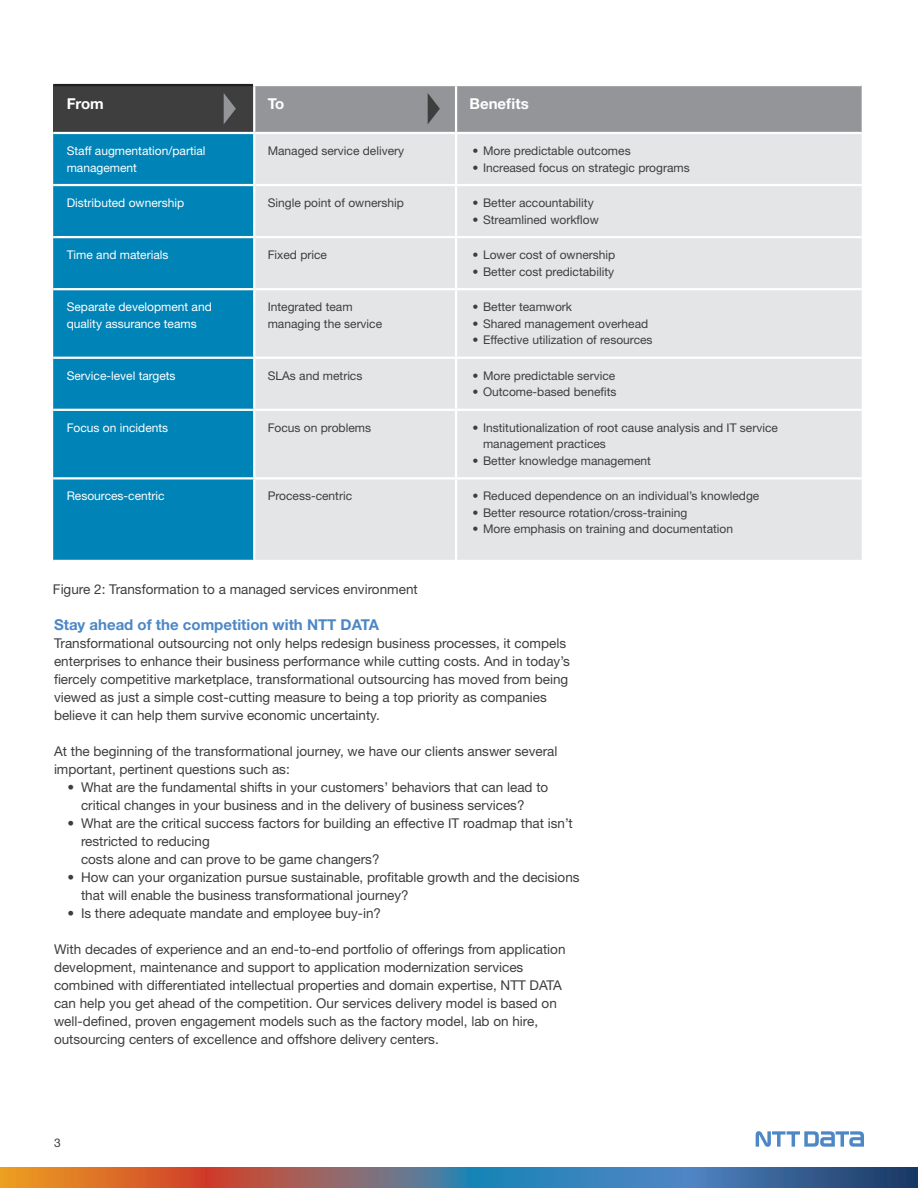
<style>
.page{position:relative;width:918px;height:1188px;background:#fff}
.page>*{position:absolute;margin:0;border:0;box-sizing:border-box;transform-origin:0 0}
.Body_Heading{font:700 15px "Helvetica Neue LT Std";color:#4d87c6}
.t1{font:700 15px "Helvetica Neue LT Std";color:#fff}
.Body_Copy{font:13.5px/18px "Helvetica Neue LT Std";color:#3e3e3f}
.t2{font:12px/16.5px "Helvetica Neue LT Std";color:#3e3e3f}
.t3{font:12px/16.5px "Helvetica Neue LT Std";color:#fff}
</style>
<div class="page">
<svg style="left:756px;top:1131px;width:108px;height:16px"></svg>
<svg style="left:0;top:1167px;width:918px;height:21px;background:#736d78"></svg>
<div style="left:53px;top:85px;width:201px;height:48px;background:#3e3e3f"></div>
<svg style="left:53px;top:134px;width:200px;height:426px;background:#0585b7"></svg>
<div style="left:255px;top:134px;width:607px;height:426px;background:#e4e5e7"></div>
<hr style="left:53px;top:84px;width:200px;height:2px;background:#231f20">
<hr style="left:253px;top:84px;width:203px;height:2px;background:#fff">
<hr style="left:253px;top:86px;width:2px;height:46px;background:#fff">
<hr style="left:455px;top:134px;width:2px;height:50px;background:#fff">
<hr style="left:53px;top:184px;width:201px;height:2px;background:#fff">
<hr style="left:254px;top:184px;width:202px;height:2px;background:#fff">
<hr style="left:456px;top:184px;width:406px;height:2px;background:#fff">
<hr style="left:455px;top:186px;width:2px;height:50px;background:#fff">
<hr style="left:53px;top:236px;width:201px;height:2px;background:#fff">
<hr style="left:254px;top:236px;width:202px;height:2px;background:#fff">
<hr style="left:456px;top:236px;width:406px;height:2px;background:#fff">
<hr style="left:455px;top:238px;width:2px;height:50px;background:#fff">
<hr style="left:53px;top:288px;width:201px;height:2px;background:#fff">
<hr style="left:254px;top:288px;width:202px;height:2px;background:#fff">
<hr style="left:456px;top:288px;width:406px;height:2px;background:#fff">
<hr style="left:455px;top:290px;width:2px;height:67px;background:#fff">
<hr style="left:53px;top:357px;width:201px;height:2px;background:#fff">
<hr style="left:254px;top:357px;width:202px;height:2px;background:#fff">
<hr style="left:456px;top:357px;width:406px;height:2px;background:#fff">
<hr style="left:455px;top:359px;width:2px;height:50px;background:#fff">
<hr style="left:53px;top:409px;width:201px;height:2px;background:#fff">
<hr style="left:254px;top:409px;width:202px;height:2px;background:#fff">
<hr style="left:456px;top:409px;width:406px;height:2px;background:#fff">
<hr style="left:455px;top:411px;width:2px;height:66px;background:#fff">
<hr style="left:53px;top:477px;width:201px;height:3px;background:#fff">
<hr style="left:254px;top:477px;width:202px;height:3px;background:#fff">
<hr style="left:456px;top:477px;width:406px;height:3px;background:#fff">
<hr style="left:455px;top:480px;width:2px;height:80px;background:#fff">
<hr style="left:53px;top:132px;width:201px;height:2px;background:#fff">
<svg style="left:224px;top:93px;width:12px;height:31px"></svg>
<svg style="left:254px;top:85px;width:608px;height:48px;background:#989a9c"></svg>
<p class="t1" style="left:67px;top:95px;width:39px">From</p>
<p class="t1" style="left:268px;top:95px;width:18px">To</p>
<p class="t1" style="left:470px;top:95px;width:61px">Benefits</p>
<p class="t3" style="left:67px;top:142px;width:140px">Staff augmentation/partial management</p>
<p class="t2" style="left:268px;top:142px;width:138px">Managed service delivery</p>
<p class="t2" style="left:473px;top:142px;width:160px">• More predictable outcomes</p>
<p class="t2" style="left:473px;top:159px;width:219px">• Increased focus on strategic programs</p>
<p class="t3" style="left:67px;top:194px;width:119px">Distributed ownership</p>
<p class="t2" style="left:268px;top:194px;width:138px">Single point of ownership</p>
<p class="t2" style="left:473px;top:194px;width:123px">• Better accountability</p>
<p class="t2" style="left:473px;top:211px;width:128px">• Streamlined workflow</p>
<p class="t3" style="left:67px;top:247px;width:103px">Time and materials</p>
<p class="t2" style="left:268px;top:247px;width:61px">Fixed price</p>
<p class="t2" style="left:473px;top:247px;width:144px">• Lower cost of ownership</p>
<p class="t2" style="left:473px;top:263px;width:143px">• Better cost predictability</p>
<p class="t3" style="left:67px;top:299px;width:147px">Separate development and quality assurance teams</p>
<p class="t2" style="left:268px;top:299px;width:116px">Integrated team managing the service</p>
<p class="t2" style="left:473px;top:299px;width:101px">• Better teamwork</p>
<p class="t2" style="left:473px;top:315px;width:177px">• Shared management overhead</p>
<p class="t2" style="left:473px;top:332px;width:182px">• Effective utilization of resources</p>
<p class="t3" style="left:67px;top:367px;width:110px">Service-level targets</p>
<p class="t2" style="left:268px;top:367px;width:96px">SLAs and metrics</p>
<p class="t2" style="left:473px;top:367px;width:144px">• More predictable service</p>
<p class="t2" style="left:473px;top:384px;width:145px">• Outcome-based benefits</p>
<p class="t3" style="left:67px;top:419px;width:103px">Focus on incidents</p>
<p class="t2" style="left:268px;top:419px;width:105px">Focus on problems</p>
<p class="t2" style="left:483px;top:419px;width:296px;text-indent:-10px">• Institutionalization of root cause analysis and IT service management practices</p>
<p class="t2" style="left:473px;top:452px;width:180px">• Better knowledge management</p>
<p class="t3" style="left:67px;top:488px;width:100px">Resources-centric</p>
<p class="t2" style="left:268px;top:488px;width:86px">Process-centric</p>
<p class="t2" style="left:473px;top:488px;width:288px">• Reduced dependence on an individual’s knowledge</p>
<p class="t2" style="left:473px;top:504px;width:216px">• Better resource rotation/cross-training</p>
<p class="t2" style="left:473px;top:521px;width:262px">• More emphasis on training and documentation</p>
<p class="Body_Copy" style="left:53px;top:580px;width:366px">Figure 2: Transformation to a managed services environment</p>
<p class="Body_Heading" style="left:54px;top:615px;width:327px">Stay ahead of the competition with NTT DATA</p>
<p class="Body_Copy" style="left:54px;top:634px;width:517px">Transformational outsourcing not only helps redesign business processes, it compels enterprises to enhance their business performance while cutting costs. And in today’s fiercely competitive marketplace, transformational outsourcing has moved from being viewed as just a simple cost-cutting measure to being a top priority as companies believe it can help them survive economic uncertainty.</p>
<p class="Body_Copy" style="left:54px;top:742px;width:505px">At the beginning of the transformational journey, we have our clients answer several important, pertinent questions such as:</p>
<p class="Body_Copy" style="left:81px;top:778px;width:469px;text-indent:-14px">• What are the fundamental shifts in your customers’ behaviors that can lead to critical changes in your business and in the delivery of business services?</p>
<p class="Body_Copy" style="left:81px;top:814px;width:493px;text-indent:-14px">• What are the critical success factors for building an effective IT roadmap that isn’t restricted to reducing<br>costs alone and can prove to be game changers?</p>
<p class="Body_Copy" style="left:81px;top:868px;width:500px;text-indent:-14px">• How can your organization pursue sustainable, profitable growth and the decisions that will enable the business transformational journey?</p>
<p class="Body_Copy" style="left:68px;top:904px;width:315px">• Is there adequate mandate and employee buy-in?</p>
<p class="Body_Copy" style="left:54px;top:940px;width:513px">With decades of experience and an end-to-end portfolio of offerings from application development, maintenance and support to application modernization services combined with differentiated intellectual properties and domain expertise, NTT DATA can help you get ahead of the competition. Our services delivery model is based on well-defined, proven engagement models such as the factory model, lab on hire, outsourcing centers of excellence and offshore delivery centers.</p>
<p class="t2" style="left:54px;top:1134px;width:8px">3</p>
</div>
